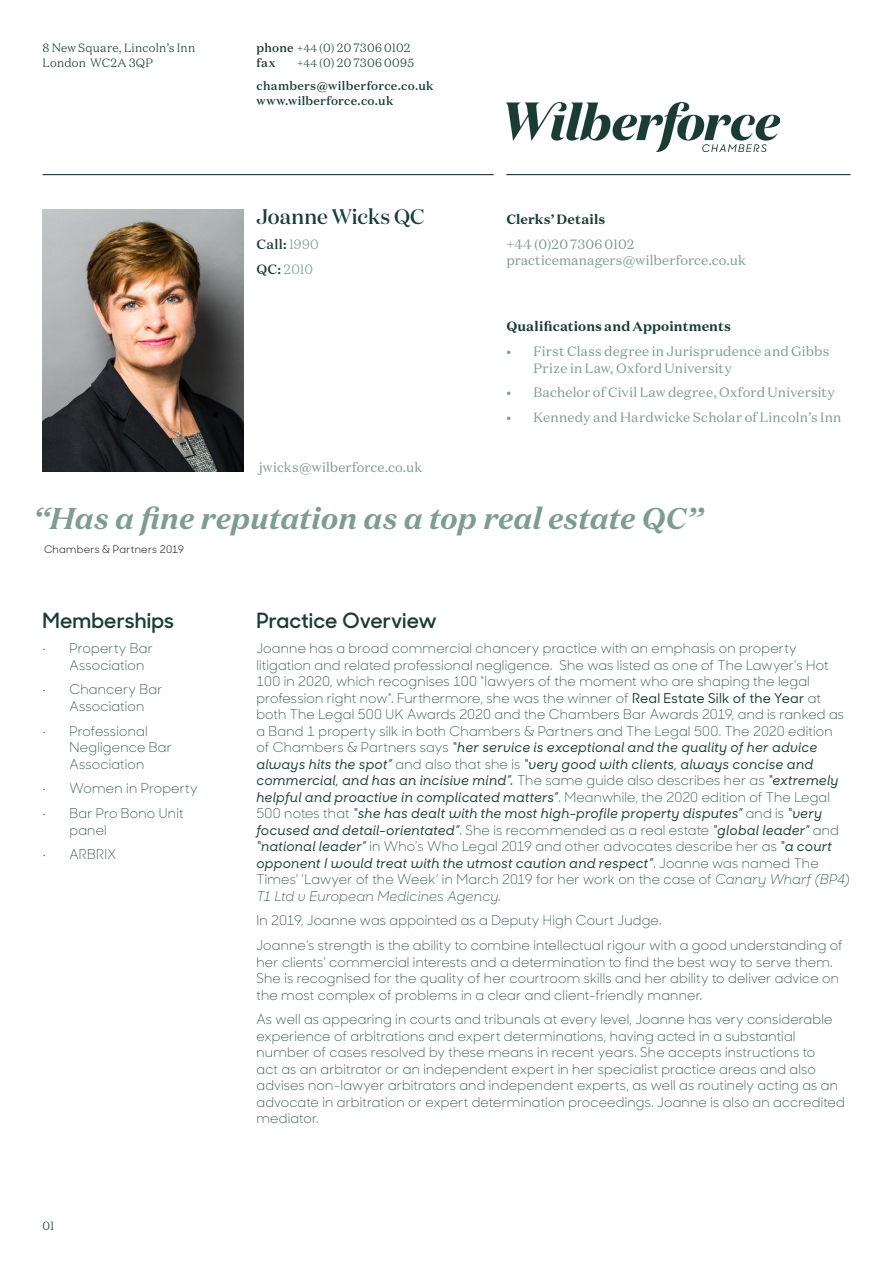
<style>
.page{position:relative;width:893px;height:1263px;background:#fff}
.page>*{position:absolute;margin:0;border:0;box-sizing:border-box;transform-origin:0 0}
.QUOTE{font:italic 700 30px "Domaine Text";letter-spacing:-.01em;color:#7f9c92}
.t1{font:600 21px "Sharp Sans No 1";letter-spacing:.005em;color:#193c34}
.NAME{font:500 21px "Domaine Display";letter-spacing:.005em;color:#193c34}
.BODY{font:300 13.5px/16.5px "Sharp Sans No 1";letter-spacing:.015em;color:#193c34}
.t2{font:13.5px/16.5px "Domaine Text";letter-spacing:.01em;color:#7f9c92}
.QUALS{font:700 13.5px "Domaine Text";letter-spacing:.005em;color:#193c34}
.CLERKS{font:700 13.5px "Domaine Text";letter-spacing:.005em;color:#193c34}
.t3{font:500 13.5px "Domaine Text";color:#193c34}
.t4{font:300 13.5px "Domaine Text";color:#7f9c92}
.t5{font:500 12px/23.5px "Domaine Text";letter-spacing:.025em;color:#193c34}
.t6{font:300 12px/15px "Domaine Text";letter-spacing:.015em;color:#193c34}
.QUOTE_BY{font:10.5px "Sharp Sans No 1";letter-spacing:.025em;color:#231f20}
.s1{font-weight:500}
.s2{font-size:10.5px}
.s3{font-weight:300;font-size:10.5px}
.s4{font-weight:300}
.s5{font-weight:300;color:#7f9c92}
.s6{font-weight:500;color:#193c34}
.s7{font-weight:500;font-style:italic}
.s8{font-style:italic}
</style>
<div class="page">
<img style="left:506px;top:103px;width:273px;height:49px">
<hr style="left:506px;top:174px;width:344px;height:1px;background:#193c34">
<hr style="left:43px;top:174px;width:451px;height:1px;background:#193c34">
<img style="left:43px;top:209px;width:201px;height:263px">
<p class="t6" style="left:43px;top:40px;width:154px">8 New Square, Lincoln’s Inn<br>London WC2A 3QP</p>
<p class="t6" style="left:257px;top:40px;width:155px"><span class="s1">phone</span> <span class="s2">+44</span> (0) 20 7306 0102 <span class="s1">fax</span></p>
<p class="t5" style="left:257px;top:51px;width:178px;text-indent:40px"><span class="s3">+44</span> <span class="s4">(0) 20 7306 0095 </span>chambers@wilberforce.co.uk</p>
<p class="t5" style="left:257px;top:89px;width:138px">www.wilberforce.co.uk</p>
<p class="NAME" style="left:256px;top:203px;width:170px">Joanne Wicks QC</p>
<p class="t3" style="left:256px;top:235px;width:64px">Call: <span class="s5">1990</span></p>
<p class="t4" style="left:256px;top:260px;width:58px"><span class="s6">QC:</span> 2010</p>
<p class="t2" style="left:259px;top:458px;width:165px">jwicks@wilberforce.co.uk</p>
<p class="CLERKS" style="left:506px;top:210px;width:101px">Clerks’ Details</p>
<p class="t2" style="left:506px;top:236px;width:241px">+44 (0)20 7306 0102 practicemanagers@wilberforce.co.uk</p>
<p class="QUALS" style="left:506px;top:318px;width:226px">Qualifications and Appointments</p>
<p class="t2" style="left:533px;top:343px;width:298px;text-indent:-27px">• First Class degree in Jurisprudence and Gibbs<br>Prize in Law, Oxford University</p>
<p class="t2" style="left:506px;top:384px;width:330px">• Bachelor of Civil Law degree, Oxford University</p>
<p class="t2" style="left:506px;top:409px;width:337px">• Kennedy and Hardwicke Scholar of Lincoln’s Inn</p>
<p class="QUOTE" style="left:33px;top:499px;width:671px">“Has a fine reputation as a top real estate QC”</p>
<p class="QUOTE_BY" style="left:44px;top:542px;width:142px">Chambers &amp; Partners 2019</p>
<p class="t1" style="left:43px;top:605px;width:133px">Memberships</p>
<p class="BODY" style="left:70px;top:639px;width:85px;text-indent:-27px">• Property Bar<br>Association</p>
<p class="BODY" style="left:70px;top:681px;width:94px;text-indent:-27px">• Chancery Bar<br>Association</p>
<p class="BODY" style="left:70px;top:722px;width:104px;text-indent:-27px">• Professional<br>Negligence Bar<br>Association</p>
<p class="BODY" style="left:43px;top:780px;width:157px">• Women in Property</p>
<p class="BODY" style="left:70px;top:804px;width:116px;text-indent:-27px">• Bar Pro Bono Unit panel</p>
<p class="BODY" style="left:43px;top:846px;width:75px">• ARBRIX</p>
<p class="t6" style="left:43px;top:1218px;width:13px">01</p>
<p class="t1" style="left:256px;top:605px;width:182px">Practice Overview</p>
<p class="BODY" style="left:256px;top:639px;width:595px">Joanne has a broad commercial chancery practice with an emphasis on property litigation and related professional negligence. She was listed as one of The Lawyer’s Hot 100 in 2020, which recognises 100 “lawyers of the moment who are shaping the legal profession right now”. Furthermore, she was the winner of <span class="s1">Real Estate Silk of the Year</span> at both The Legal 500 UK Awards 2020 and the Chambers Bar Awards 2019, and is ranked as a Band 1 property silk in both Chambers &amp; Partners and The Legal 500. The 2020 edition<br>of Chambers &amp; Partners says <span class="s7">“her service is exceptional and the quality of her advice always hits the spot”</span> and also that she is <span class="s7">“very good with clients, always concise and commercial, and has an incisive mind”.</span> The same guide also describes her as <span class="s7">“extremely helpful and proactive in complicated matters”</span>. Meanwhile, the 2020 edition of The Legal 500 notes that <span class="s7">“she has dealt with the most high-profile property disputes”</span> and is <span class="s7">“very focused and detail-orientated”</span>. She is recommended as a real estate <span class="s7">“global leader”</span> and <span class="s7">“national leader”</span> in Who’s Who Legal 2019 and other advocates describe her as <span class="s7">“a court opponent I would treat with the utmost caution and respect”</span>. Joanne was named The Times’ ‘Lawyer of the Week’ in March 2019 for her work on the case of <span class="s8">Canary Wharf (BP4)<br>T1 Ltd v European Medicines Agency.</span></p>
<p class="BODY" style="left:256px;top:912px;width:407px">In 2019, Joanne was appointed as a Deputy High Court Judge.</p>
<p class="BODY" style="left:256px;top:936px;width:588px">Joanne’s strength is the ability to combine intellectual rigour with a good understanding of her clients’ commercial interests and a determination to find the best way to serve them.<br>She is recognised for the quality of her courtroom skills and her ability to deliver advice on the most complex of problems in a clear and client-friendly manner.</p>
<p class="BODY" style="left:256px;top:1011px;width:590px">As well as appearing in courts and tribunals at every level, Joanne has very considerable experience of arbitrations and expert determinations, having acted in a substantial number of cases resolved by these means in recent years. She accepts instructions to<br>act as an arbitrator or an independent expert in her specialist practice areas and also advises non-lawyer arbitrators and independent experts, as well as routinely acting as an advocate in arbitration or expert determination proceedings. Joanne is also an accredited mediator.</p>
</div>
